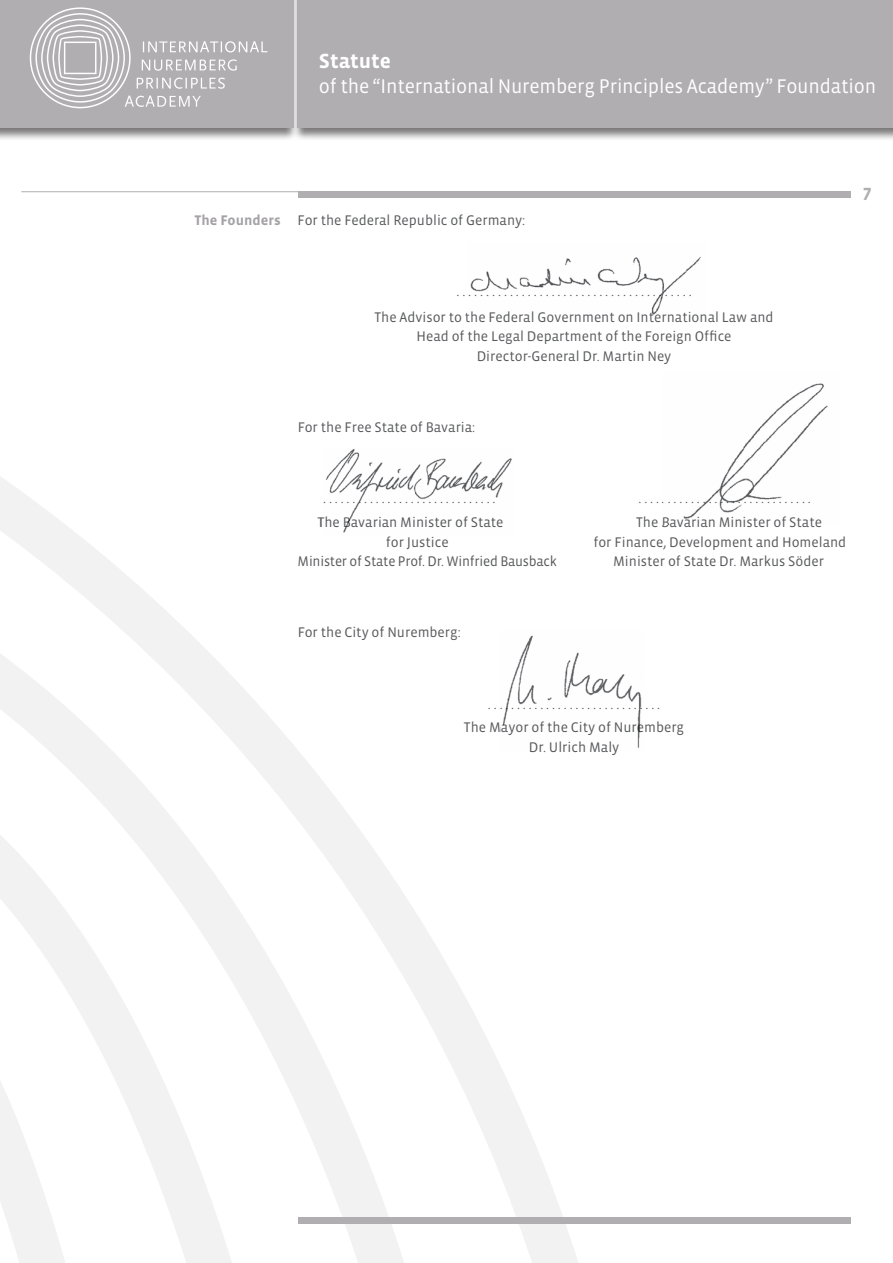
<style>
.page{position:relative;width:893px;height:1263px;background:#fff}
.page>*{position:absolute;margin:0;border:0;box-sizing:border-box;transform-origin:0 0}
.t1{font:700 21px "Vista Sans OT";color:#fff}
.t2{font:20.25px "Vista Sans OT";letter-spacing:-.01em;color:#fff}
.t3{font:700 18px "Vista Sans OT";color:#b0aeb1}
.t4{font:14.25px/26px "Vista Sans OT";color:#57585a;text-align:center}
.t5{font:14.25px "Vista Sans OT";color:#57585a;scale:.96 1}
.t6{font:700 14.25px "Vista Sans OT";color:#a4a2a5}
</style>
<div class="page">
<svg style="left:0;top:477px;width:578px;height:786px"></svg>
<div style="left:292px;top:0;width:601px;height:141px;background:#231f20;opacity:.6"></div>
<div style="left:298px;top:0;width:595px;height:128px;background:#b0aeb1"></div>
<div style="left:0;top:0;width:299px;height:141px;background:#231f20;opacity:.6"></div>
<div style="left:0;top:0;width:293px;height:128px;background:#b0aeb1"></div>
<div style="left:298px;top:192px;width:552px;height:6px;background:#b0aeb1"></div>
<hr style="left:21px;top:191px;width:829px;height:1px;background:#b0aeb1">
<svg style="left:30px;top:7px;width:237px;height:101px"></svg>
<div style="left:298px;top:1217px;width:552px;height:7px;background:#b0aeb1"></div>
<img style="left:470px;top:256px;width:231px;height:58px">
<img style="left:322px;top:449px;width:192px;height:86px">
<img style="left:683px;top:383px;width:145px;height:136px">
<img style="left:501px;top:631px;width:141px;height:119px">
<h1 class="t1" style="left:319px;top:51px;width:74px">Statute</h1>
<h2 class="t2" style="left:319px;top:75px;width:559px">of the “International Nuremberg Principles Academy” Foundation</h2>
<p class="t6" style="left:194px;top:213px;width:88px">The Founders</p>
<p class="t4" style="left:298px;top:207px;width:229px">For the Federal Republic of Germany:</p>
<p class="t4" style="left:374px;top:278px;width:401px">. . . . . . . . . . . . . . . . . . . . . . . . . . . . . . . . . . . . . . . .<br>The Advisor to the Federal Government on International Law and</p>
<p class="t4" style="left:417px;top:327px;width:316px;line-height:19.5px">Head of the Legal Department of the Foreign Office<br>Director-General Dr. Martin Ney</p>
<p class="t4" style="left:298px;top:415px;width:179px">For the Free State of Bavaria:</p>
<p class="t3" style="left:863px;top:185px;width:10px">7</p>
<p class="t4" style="left:323px;top:486px;width:174px">. . . . . . . . . . . . . . . . . . . . . . . . . . . . . .</p>
<p class="t4" style="left:639px;top:486px;width:174px">. . . . . . . . . . . . . . . . . . . . . . . . . . . . . .</p>
<p class="t4" style="left:318px;top:510px;width:187px">The Bavarian Minister of State</p>
<p class="t4" style="left:636px;top:510px;width:187px">The Bavarian Minister of State</p>
<p class="t4" style="left:386px;top:529px;width:64px">for Justice</p>
<p class="t4" style="left:593px;top:529px;width:254px">for Finance, Development and Homeland</p>
<p class="t5" style="left:298px;top:554px;width:272px">Minister of State Prof. Dr. Winfried Bausback</p>
<p class="t4" style="left:613px;top:549px;width:212px">Minister of State Dr. Markus Söder</p>
<p class="t4" style="left:298px;top:620px;width:165px">For the City of Nuremberg:</p>
<p class="t4" style="left:464px;top:692px;width:222px;line-height:23.7px">. . . . . . . . . . . . . . . . . . . . . . . . . . . . . .<br>The Mayor of the City of Nuremberg</p>
<p class="t4" style="left:529px;top:734px;width:92px">Dr. Ulrich Maly</p>
</div>
